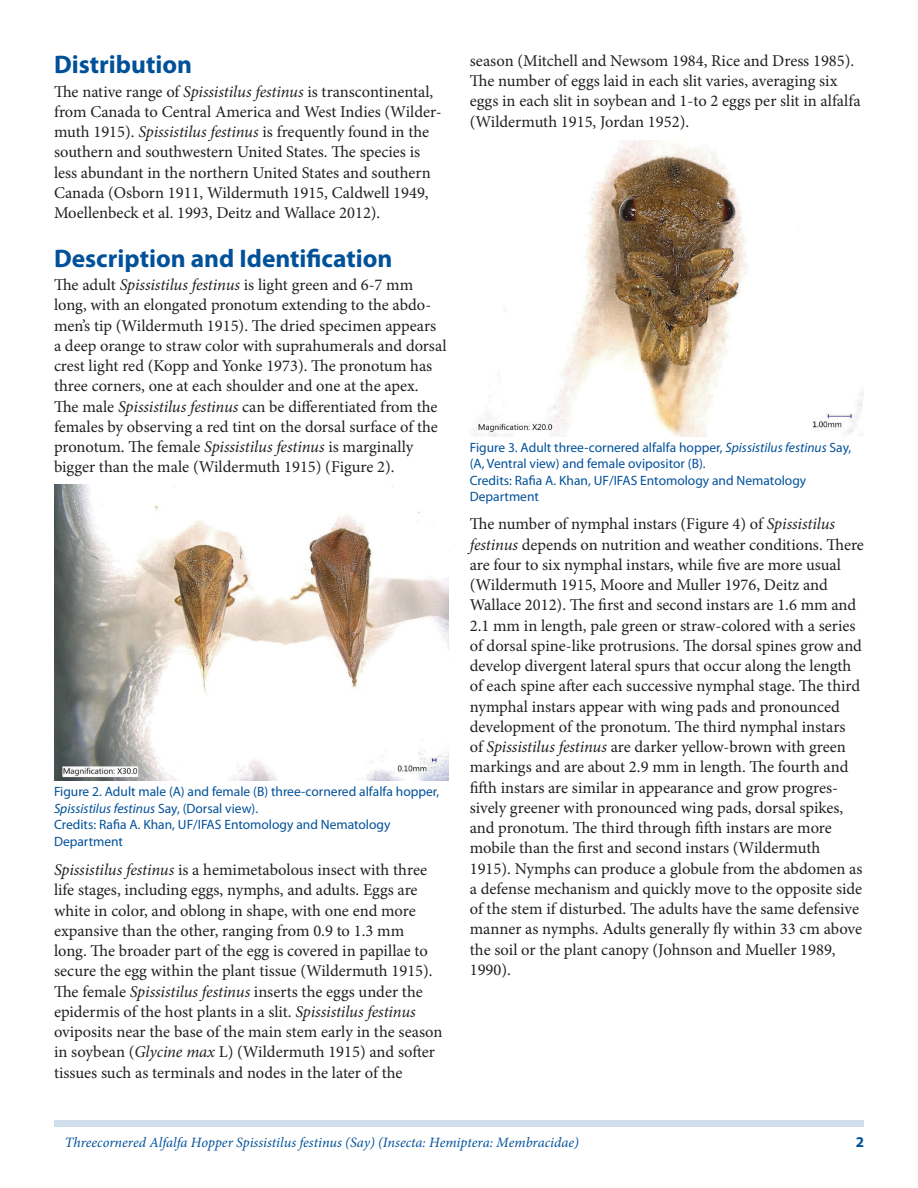
<style>
.page{position:relative;width:918px;height:1188px;background:#fff}
.page>*{position:absolute;margin:0;border:0;box-sizing:border-box;transform-origin:0 0}
.SectionHeading0{font:700 25.5px "Myriad Pro";color:#01519a}
.Paragraph{font:16.5px/20.2px "Minion Pro";color:#231f20}
.t1{font:700 15px "Myriad Pro";color:#01519a}
.RunningTitleItalics{font:italic 14.25px "Minion Pro";color:#01519a}
.t2{font:13.5px/16.5px "Myriad Pro";color:#01519a}
.s1{font-style:italic}
</style>
<div class="page">
<div style="left:54px;top:1120px;width:810px;height:7px;background:#d0deeb"></div>
<img style="left:54px;top:484px;width:394px;height:297px">
<img style="left:471px;top:140px;width:393px;height:296px">
<p class="SectionHeading0" style="left:54px;top:48px;width:140px">Distribution</p>
<p class="Paragraph" style="left:54px;top:81px;width:389px">The native range of <span class="s1">Spissistilus festinus</span> is transcontinental, from Canada to Central America and West Indies (Wilder&shy;muth 1915). <span class="s1">Spissistilus festinus</span> is frequently found in the southern and southwestern United States. The species is less abundant in the northern United States and southern Canada (Osborn 1911, Wildermuth 1915, Caldwell 1949, Moellenbeck et al. 1993, Deitz and Wallace 2012).</p>
<p class="SectionHeading0" style="left:54px;top:241px;width:340px">Description and Identification</p>
<p class="Paragraph" style="left:54px;top:275px;width:394px">The adult <span class="s1">Spissistilus festinus</span> is light green and 6-7 mm long, with an elongated pronotum extending to the abdo&shy;men’s tip (Wildermuth 1915). The dried specimen appears a deep orange to straw color with suprahumerals and dorsal crest light red (Kopp and Yonke 1973). The pronotum has three corners, one at each shoulder and one at the apex.<br>The male <span class="s1">Spissistilus festinus</span> can be differentiated from the females by observing a red tint on the dorsal surface of the pronotum. The female <span class="s1">Spissistilus festinus</span> is marginally bigger than the male (Wildermuth 1915) (Figure 2).</p>
<p class="t2" style="left:54px;top:783px;width:387px">Figure 2. Adult male (A) and female (B) three-cornered alfalfa hopper, <span class="s1">Spissistilus festinus</span> Say, (Dorsal view).<br>Credits: Rafia A. Khan, UF/IFAS Entomology and Nematology Department</p>
<p class="Paragraph" style="left:54px;top:860px;width:390px"><span class="s1">Spissistilus festinus</span> is a hemimetabolous insect with three life stages, including eggs, nymphs, and adults. Eggs are white in color, and oblong in shape, with one end more expansive than the other, ranging from 0.9 to 1.3 mm<br>long. The broader part of the egg is covered in papillae to secure the egg within the plant tissue (Wildermuth 1915).<br>The female <span class="s1">Spissistilus festinus</span> inserts the eggs under the epidermis of the host plants in a slit. <span class="s1">Spissistilus festinus </span>oviposits near the base of the main stem early in the season in soybean (<span class="s1">Glycine max</span> L) (Wildermuth 1915) and softer tissues such as terminals and nodes in the later of the</p>
<p class="Paragraph" style="left:470px;top:51px;width:392px">season (Mitchell and Newsom 1984, Rice and Dress 1985).<br>The number of eggs laid in each slit varies, averaging six eggs in each slit in soybean and 1-to 2 eggs per slit in alfalfa (Wildermuth 1915, Jordan 1952).</p>
<p class="t2" style="left:470px;top:439px;width:383px">Figure 3. Adult three-cornered alfalfa hopper, <span class="s1">Spissistilus festinus</span> Say, (A, Ventral view) and female ovipositor (B).<br>Credits: Rafia A. Khan, UF/IFAS Entomology and Nematology Department</p>
<p class="Paragraph" style="left:470px;top:514px;width:396px">The number of nymphal instars (Figure 4) of <span class="s1">Spissistilus festinus</span> depends on nutrition and weather conditions. There are four to six nymphal instars, while five are more usual (Wildermuth 1915, Moore and Muller 1976, Deitz and Wallace 2012). The first and second instars are 1.6 mm and 2.1 mm in length, pale green or straw-colored with a series of dorsal spine-like protrusions. The dorsal spines grow and develop divergent lateral spurs that occur along the length of each spine after each successive nymphal stage. The third nymphal instars appear with wing pads and pronounced development of the pronotum. The third nymphal instars<br>of <span class="s1">Spissistilus festinus</span> are darker yellow-brown with green markings and are about 2.9 mm in length. The fourth and fifth instars are similar in appearance and grow progres&shy;sively greener with pronounced wing pads, dorsal spikes, and pronotum. The third through fifth instars are more mobile than the first and second instars (Wildermuth 1915). Nymphs can produce a globule from the abdomen as a defense mechanism and quickly move to the opposite side of the stem if disturbed. The adults have the same defensive manner as nymphs. Adults generally fly within 33 cm above the soil or the plant canopy (Johnson and Mueller 1989, 1990).</p>
<p class="RunningTitleItalics" style="left:65px;top:1133px;width:516px">Threecornered Alfalfa Hopper Spissistilus festinus (Say) (Insecta: Hemiptera: Membracidae)</p>
<p class="t1" style="left:856px;top:1133px;width:10px">2</p>
</div>
